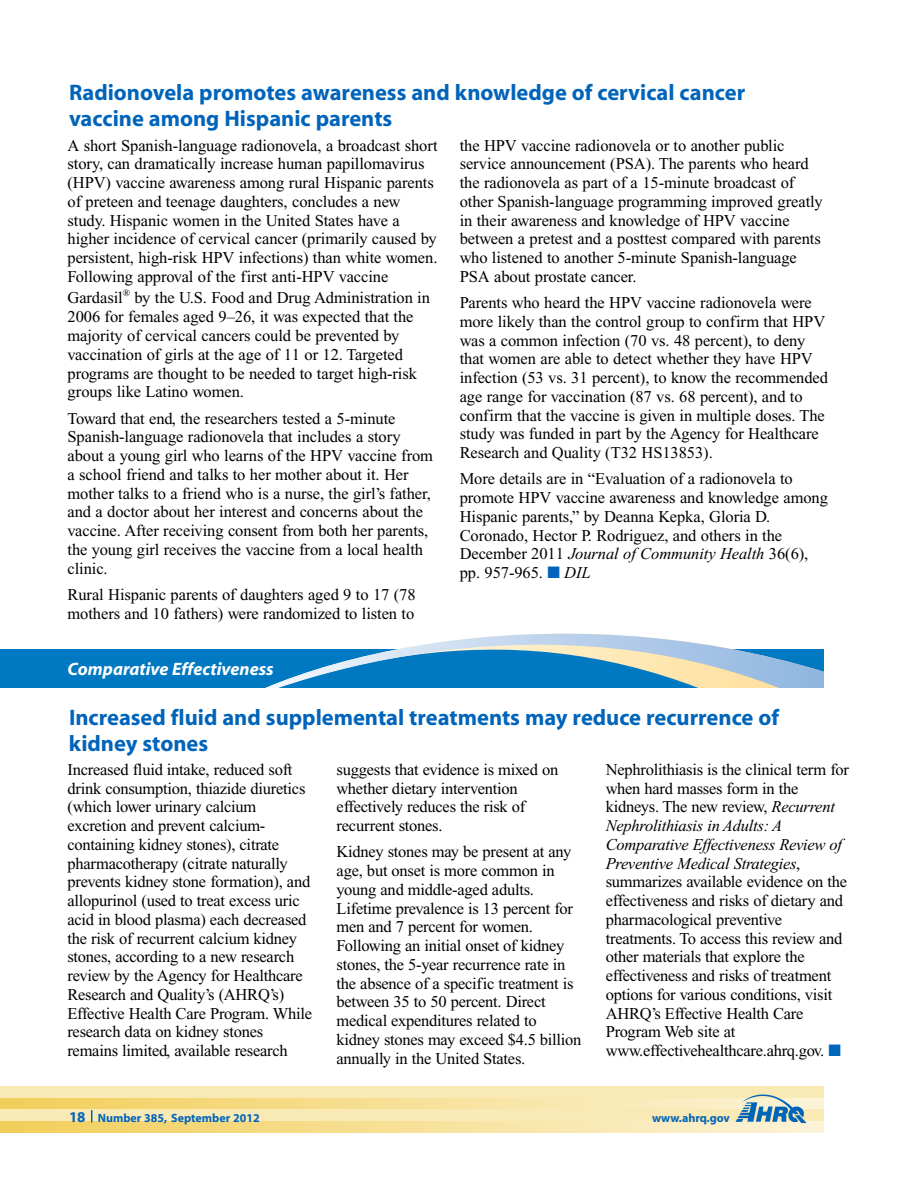
<style>
.page{position:relative;width:918px;height:1188px;background:#fff}
.page>*{position:absolute;margin:0;border:0;box-sizing:border-box;transform-origin:0 0}
.t1{font:700 22.5px/25.5px "Myriad";color:#0064ba}
.t2{font:italic 700 18px "Myriad";color:#fff}
.t3{font:16.5px/18.8px "Times New Roman";letter-spacing:-.005em;color:#000}
.t4{font:700 12px "Myriad";color:#0064ba}
.s1{font-style:italic}
.s2{color:#0064ba}
.s3{font-size:15px}
</style>
<div class="page">
<div style="left:0;top:1087px;width:823px;height:45px;background:#f9e9b4"></div>
<svg style="left:0;top:1099px;width:823px;height:10px"></svg>
<svg style="left:0;top:1122px;width:823px;height:10px"></svg>
<svg style="left:91px;top:1110px;width:1px;height:12px"></svg>
<img style="left:733px;top:1094px;width:75px;height:30px">
<div style="left:0;top:649px;width:824px;height:39px;background:#0079c2"></div>
<svg style="left:265px;top:634px;width:559px;height:54px"></svg>
<h1 class="t1" style="left:69px;top:82px;width:678px">Radionovela promotes awareness and knowledge of cervical cancer vaccine among Hispanic parents</h1>
<p class="t3" style="left:68px;top:137px;width:372px">A short Spanish-language radionovela, a broadcast short story, can dramatically increase human papillomavirus (HPV) vaccine awareness among rural Hispanic parents of preteen and teenage daughters, concludes a new study. Hispanic women in the United States have a higher incidence of cervical cancer (primarily caused by persistent, high-risk HPV infections) than white women.<br>Following approval of the first anti-HPV vaccine</p>
<p class="t3" style="left:68px;top:289px;width:364px">Gardasil<sup>®</sup> by the U.S. Food and Drug Administration in 2006 for females aged 9–26, it was expected that the majority of cervical cancers could be prevented by vaccination of girls at the age of 11 or 12. Targeted programs are thought to be needed to target high-risk groups like Latino women.</p>
<p class="t3" style="left:68px;top:410px;width:367px">Toward that end, the researchers tested a 5-minute Spanish-language radionovela that includes a story about a young girl who learns of the HPV vaccine from a school friend and talks to her mother about it. Her mother talks to a friend who is a nurse, the girl’s father, and a doctor about her interest and concerns about the vaccine. After receiving consent from both her parents, the young girl receives the vaccine from a local health clinic.</p>
<p class="t3" style="left:68px;top:587px;width:350px">Rural Hispanic parents of daughters aged 9 to 17 (78 mothers and 10 fathers) were randomized to listen to</p>
<p class="t2" style="left:68px;top:662px;width:208px">Comparative Effectiveness</p>
<p class="t3" style="left:460px;top:137px;width:364px">the HPV vaccine radionovela or to another public service announcement (PSA). The parents who heard the radionovela as part of a 15-minute broadcast of other Spanish-language programming improved greatly in their awareness and knowledge of HPV vaccine between a pretest and a posttest compared with parents who listened to another 5-minute Spanish-language PSA about prostate cancer.</p>
<p class="t3" style="left:460px;top:295px;width:370px">Parents who heard the HPV vaccine radionovela were more likely than the control group to confirm that HPV was a common infection (70 vs. 48 percent), to deny that women are able to detect whether they have HPV infection (53 vs. 31 percent), to know the recommended age range for vaccination (87 vs. 68 percent), and to confirm that the vaccine is given in multiple doses. The study was funded in part by the Agency for Healthcare Research and Quality (T32 HS13853).</p>
<p class="t3" style="left:460px;top:471px;width:370px">More details are in “Evaluation of a radionovela to promote HPV vaccine awareness and knowledge among Hispanic parents,” by Deanna Kepka, Gloria D.<br>Coronado, Hector P. Rodriguez, and others in the December 2011 <span class="s1">Journal of Community Health</span> 36(6), pp. 957-965. <span class="s2">■</span> <span class="s1">DIL</span></p>
<h1 class="t1" style="left:69px;top:707px;width:712px">Increased fluid and supplemental treatments may reduce recurrence of kidney stones</h1>
<p class="t3" style="left:67px;top:762px;width:246px">Increased fluid intake, reduced soft drink consumption, thiazide diuretics (which lower urinary calcium excretion and prevent calcium&shy;containing kidney stones), citrate pharmacotherapy (citrate naturally prevents kidney stone formation), and allopurinol (used to treat excess uric acid in blood plasma) each decreased the risk of recurrent calcium kidney stones, according to a new research review by the Agency for Healthcare Research and Quality’s (AHRQ’s)<br>Effective Health Care Program. While research data on kidney stones remains limited, available research</p>
<p class="t3" style="left:337px;top:762px;width:223px">suggests that evidence is mixed on whether dietary intervention effectively reduces the risk of recurrent stones.</p>
<p class="t3" style="left:337px;top:844px;width:247px">Kidney stones may be present at any age, but onset is more common in young and middle-aged adults.<br>Lifetime prevalence is 13 percent for men and 7 percent for women.<br>Following an initial onset of kidney stones, the 5-year recurrence rate in the absence of a specific treatment is between 35 to 50 percent. Direct medical expenditures related to kidney stones may exceed $4.5 billion annually in the United States.</p>
<p class="t3" style="left:606px;top:762px;width:245px">Nephrolithiasis is the clinical term for when hard masses form in the kidneys. The new review, <span class="s1">Recurrent Nephrolithiasis in Adults: A Comparative Effectiveness Review of Preventive Medical Strategies</span>, summarizes available evidence on the effectiveness and risks of dietary and pharmacological preventive treatments. To access this review and other materials that explore the effectiveness and risks of treatment options for various conditions, visit AHRQ’s Effective Health Care Program Web site at www.effectivehealthcare.ahrq.gov. <span class="s2">■</span></p>
<p class="t4" style="left:69px;top:1114px;width:192px"><span class="s3">18</span> Number 385, September 2012</p>
<p class="t4" style="left:652px;top:1113px;width:79px">www.ahrq.gov</p>
</div>
